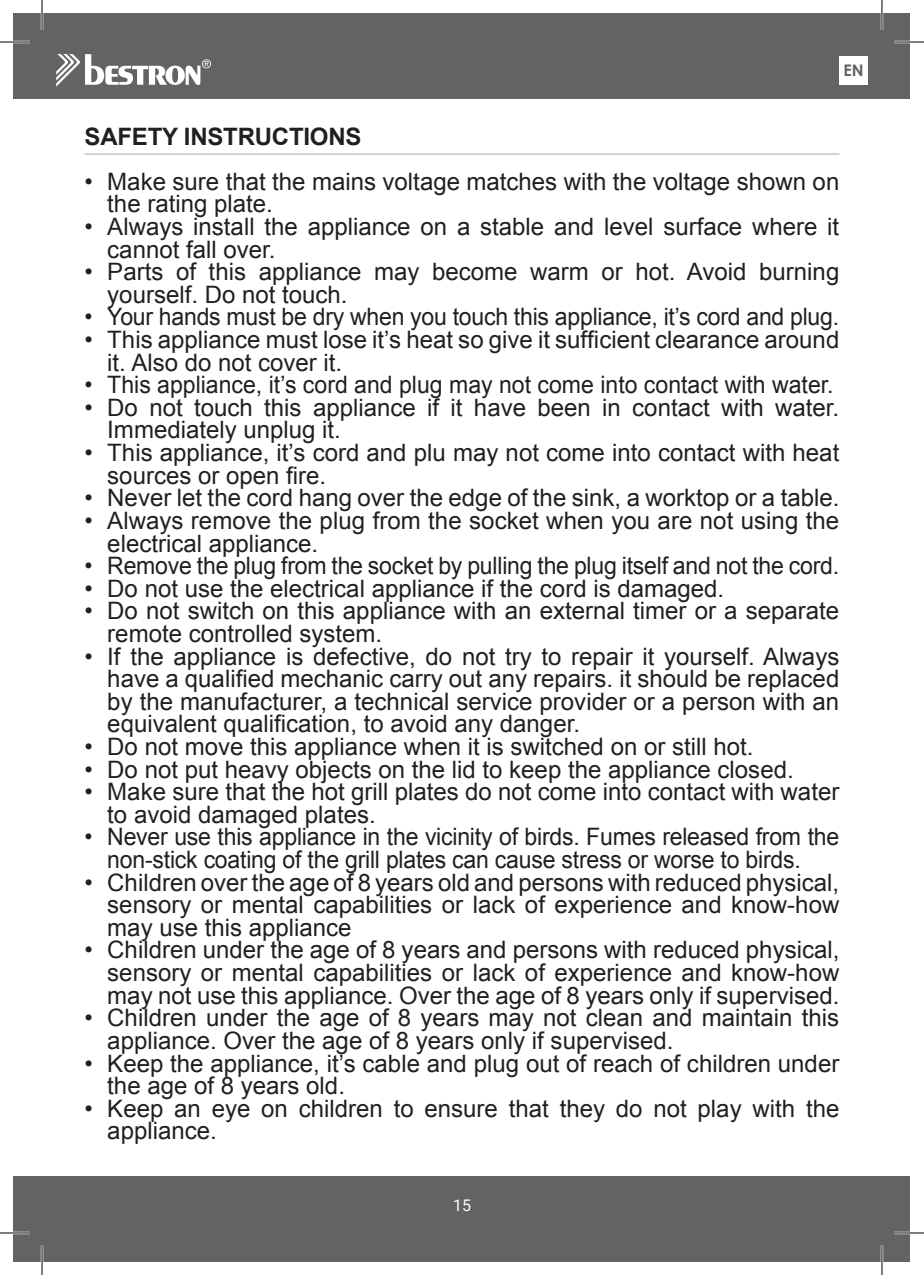
<style>
.page{position:relative;width:924px;height:1275px;background:#fff}
.page>*{position:absolute;margin:0;border:0;box-sizing:border-box;transform-origin:0 0}
.t1{font:24px/22.6px "Arial";color:#231f20}
.t2{font:24px/22.6px "Arial";color:#231f20;scale:.96 1}
.t3{font:700 24px "Arial";letter-spacing:-.01em;color:#231f20}
.t4{font:16px "Roboto";color:#fff}
.t5{font:700 16px "Century Gothic";color:#636366}
</style>
<div class="page">
<hr style="left:85px;top:153px;width:754px;height:2px;background:#d1d2d4">
<div style="left:14px;top:14px;width:895px;height:85px;background:#636366"></div>
<div style="left:14px;top:1176px;width:895px;height:85px;background:#636366"></div>
<svg style="left:56px;top:54px;width:155px;height:33px"></svg>
<div style="left:839px;top:56px;width:28px;height:29px;background:#fff"></div>
<hr style="left:0;top:41px;width:30px;height:2px;background:#fff">
<hr style="left:893px;top:41px;width:30px;height:2px;background:#fff">
<hr style="left:0;top:1231px;width:30px;height:3px;background:#fff">
<hr style="left:893px;top:1231px;width:30px;height:3px;background:#fff">
<hr style="left:41px;top:0;width:2px;height:30px;background:#fff">
<hr style="left:41px;top:1245px;width:2px;height:30px;background:#fff">
<hr style="left:880px;top:0;width:2px;height:30px;background:#fff">
<hr style="left:880px;top:1245px;width:2px;height:30px;background:#fff">
<hr style="left:0;top:42px;width:30px;height:1px;background:#000">
<hr style="left:893px;top:42px;width:30px;height:1px;background:#000">
<hr style="left:0;top:1232px;width:30px;height:1px;background:#000">
<hr style="left:893px;top:1232px;width:30px;height:1px;background:#000">
<hr style="left:42px;top:0;width:1px;height:30px;background:#000">
<hr style="left:42px;top:1245px;width:1px;height:30px;background:#000">
<hr style="left:881px;top:0;width:1px;height:30px;background:#000">
<hr style="left:881px;top:1245px;width:1px;height:30px;background:#000">
<p class="t5" style="left:843px;top:58px;width:22px">EN</p>
<p class="t3" style="left:85px;top:120px;width:278px">SAFETY INSTRUCTIONS</p>
<p class="t1" style="left:107px;top:170px;width:733px;text-indent:-23px">• Make sure that the mains voltage matches with the voltage shown on the rating plate.</p>
<p class="t1" style="left:107px;top:215px;width:733px;text-indent:-23px">• Always install the appliance on a stable and level surface where it cannot fall over.</p>
<p class="t1" style="left:107px;top:261px;width:733px;text-indent:-23px">• Parts of this appliance may become warm or hot. Avoid burning yourself. Do not touch.</p>
<p class="t2" style="left:85px;top:306px;width:787px">• Your hands must be dry when you touch this appliance, it’s cord and plug.</p>
<p class="t1" style="left:107px;top:328px;width:733px;text-indent:-23px">• This appliance must lose it’s heat so give it sufficient clearance around it. Also do not cover it.</p>
<p class="t2" style="left:85px;top:374px;width:781px">• This appliance, it’s cord and plug may not come into contact with water.</p>
<p class="t1" style="left:107px;top:396px;width:733px;text-indent:-23px">• Do not touch this appliance if it have been in contact with water.<br>Immediately unplug it.</p>
<p class="t1" style="left:107px;top:441px;width:733px;text-indent:-23px">• This appliance, it’s cord and plu may not come into contact with heat sources or open fire.</p>
<p class="t1" style="left:85px;top:487px;width:756px">• Never let the cord hang over the edge of the sink, a worktop or a table.</p>
<p class="t1" style="left:107px;top:509px;width:733px;text-indent:-23px">• Always remove the plug from the socket when you are not using the electrical appliance.</p>
<p class="t2" style="left:85px;top:554px;width:787px">• Remove the plug from the socket by pulling the plug itself and not the cord.</p>
<p class="t1" style="left:85px;top:577px;width:640px">• Do not use the electrical appliance if the cord is damaged.</p>
<p class="t1" style="left:107px;top:600px;width:733px;text-indent:-23px">• Do not switch on this appliance with an external timer or a separate remote controlled system.</p>
<p class="t1" style="left:107px;top:645px;width:733px;text-align:justify;text-indent:-23px">• If the appliance is defective, do not try to repair it yourself. Always have a qualified mechanic carry out any repairs. it should be replaced by the manufacturer, a technical service provider or a person with an equivalent qualification, to avoid any danger.</p>
<p class="t1" style="left:85px;top:735px;width:670px">• Do not move this appliance when it is switched on or still hot.</p>
<p class="t1" style="left:85px;top:758px;width:710px">• Do not put heavy objects on the lid to keep the appliance closed.</p>
<p class="t1" style="left:107px;top:781px;width:733px;text-indent:-23px">• Make sure that the hot grill plates do not come into contact with water to avoid damaged plates.</p>
<p class="t2" style="left:107px;top:826px;width:763px;text-indent:-23px">• Never use this appliance in the vicinity of birds. Fumes released from the non-stick coating of the grill plates can cause stress or worse to birds.</p>
<p class="t1" style="left:107px;top:871px;width:733px;text-align:justify;text-indent:-23px">• Children over the age of 8 years old and persons with reduced physical, sensory or mental capabilities or lack of experience and know-how may use this appliance</p>
<p class="t1" style="left:107px;top:939px;width:733px;text-align:justify;text-indent:-23px">• Children under the age of 8 years and persons with reduced physical, sensory or mental capabilities or lack of experience and know-how may not use this appliance. Over the age of 8 years only if supervised.</p>
<p class="t1" style="left:107px;top:1006px;width:733px;text-indent:-23px">• Children under the age of 8 years may not clean and maintain this appliance. Over the age of 8 years only if supervised.</p>
<p class="t1" style="left:107px;top:1052px;width:733px;text-indent:-23px">• Keep the appliance, it’s cable and plug out of reach of children under the age of 8 years old.</p>
<p class="t1" style="left:107px;top:1097px;width:733px;text-indent:-23px">• Keep an eye on children to ensure that they do not play with the appliance.</p>
<p class="t4" style="left:453px;top:1193px;width:19px">15</p>
</div>
